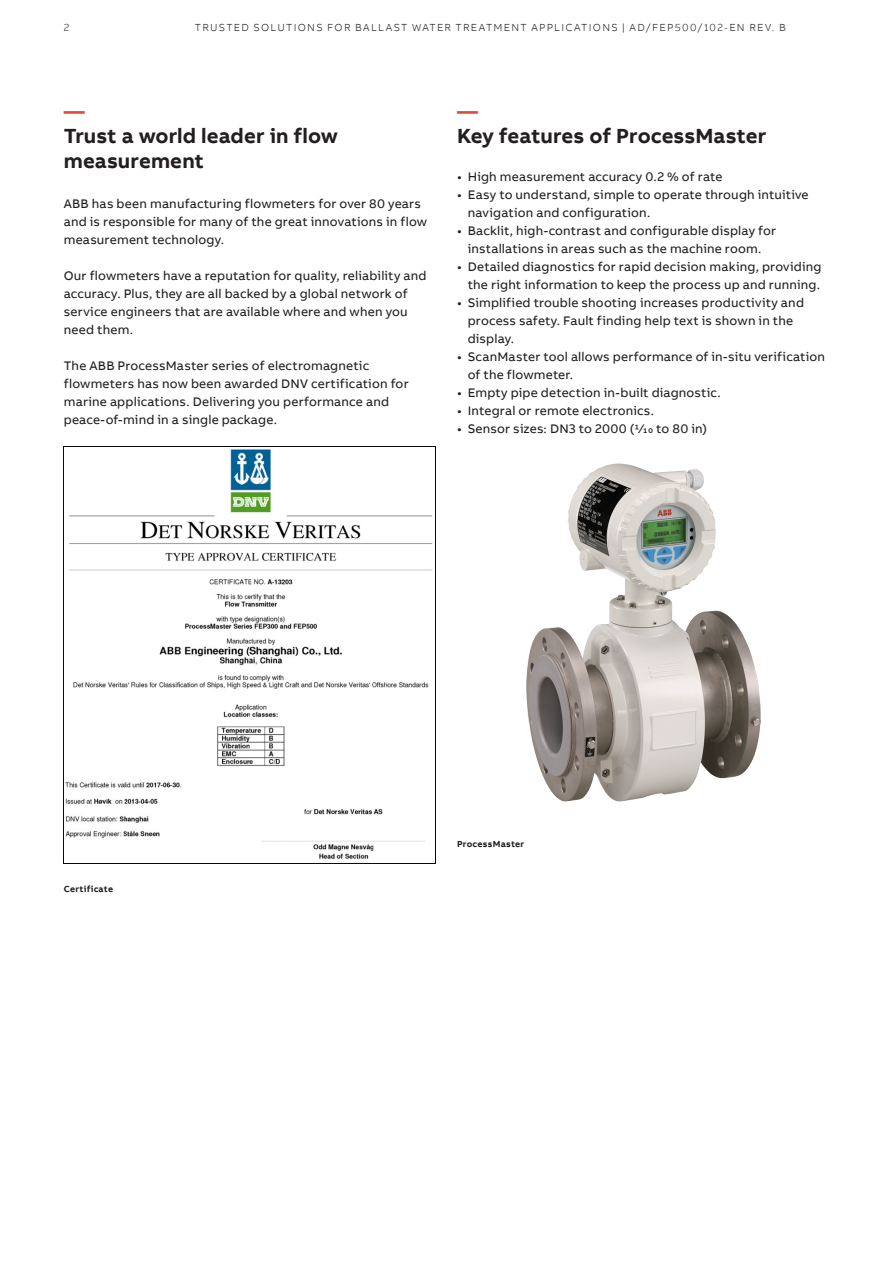
<style>
.page{position:relative;width:893px;height:1263px;background:#fff}
.page>*{position:absolute;margin:0;border:0;box-sizing:border-box;transform-origin:0 0}
.Heading_Lvl_1_Bold_1{font:700 21px/25.2px "AB Bvoice";color:#231f20}
.Body_text_8_5pt_12pt{font:12.75px/18px "AB Bvoice";letter-spacing:.015em;color:#231f20}
.t1{font:300 10.5px "AB Bvoice";letter-spacing:.12em;color:#231f20}
.Caption_Figure_6pt_8{font:700 9px "AB Bvoice";letter-spacing:.025em;color:#231f20}
.s1{color:#e4483c}
</style>
<div class="page">
<img style="left:64px;top:446px;width:372px;height:417px">
<img style="left:526px;top:463px;width:235px;height:339px">
<p class="t1" style="left:64px;top:22px;width:7px">2</p>
<p class="t1" style="left:195px;top:22px;width:592px">TRUSTED SOLUTIONS FOR BALLAST WATER TREATMENT APPLICATIONS | AD/FEP500/102-EN REV. B</p>
<p class="Heading_Lvl_1_Bold_1" style="left:64px;top:98px;width:276px"><span class="s1">—<br></span>Trust a world leader in flow measurement</p>
<p class="Body_text_8_5pt_12pt" style="left:64px;top:195px;width:365px">ABB has been manufacturing flowmeters for over 80 years and is responsible for many of the great innovations in flow</p>
<p class="Body_text_8_5pt_12pt" style="left:64px;top:231px;width:162px">measurement technology.</p>
<p class="Body_text_8_5pt_12pt" style="left:64px;top:267px;width:364px">Our flowmeters have a reputation for quality, reliability and accuracy. Plus, they are all backed by a global network of service engineers that are available where and when you need them.</p>
<p class="Body_text_8_5pt_12pt" style="left:64px;top:357px;width:346px">The ABB ProcessMaster series of electromagnetic flowmeters has now been awarded DNV certification for marine applications. Delivering you performance and peace‑of-mind in a single package.</p>
<p class="Heading_Lvl_1_Bold_1" style="left:457px;top:98px;width:311px"><span class="s1">—<br></span>Key features of ProcessMaster</p>
<p class="Body_text_8_5pt_12pt" style="left:457px;top:168px;width:267px">• High measurement accuracy 0.2 % of rate</p>
<p class="Body_text_8_5pt_12pt" style="left:468px;top:186px;width:342px;text-indent:-11px">• Easy to understand, simple to operate through intuitive navigation and configuration.</p>
<p class="Body_text_8_5pt_12pt" style="left:457px;top:222px;width:321px;text-align:center">• Backlit, high-contrast and configurable display for installations in areas such as the machine room.</p>
<p class="Body_text_8_5pt_12pt" style="left:457px;top:258px;width:366px;text-align:right">• Detailed diagnostics for rapid decision making, providing the right information to keep the process up and running.</p>
<p class="Body_text_8_5pt_12pt" style="left:468px;top:294px;width:338px;text-indent:-11px">• Simplified trouble shooting increases productivity and process safety. Fault finding help text is shown in the display.</p>
<p class="Body_text_8_5pt_12pt" style="left:468px;top:348px;width:359px;text-indent:-11px">• ScanMaster tool allows performance of in-situ verification of the flowmeter.</p>
<p class="Body_text_8_5pt_12pt" style="left:457px;top:384px;width:265px">• Empty pipe detection in-built diagnostic.</p>
<p class="Body_text_8_5pt_12pt" style="left:457px;top:402px;width:198px">• Integral or remote electronics.</p>
<p class="Body_text_8_5pt_12pt" style="left:457px;top:420px;width:251px">• Sensor sizes: DN3 to 2000 (1/10 to 80 in)</p>
<p class="Caption_Figure_6pt_8" style="left:64px;top:883px;width:51px">Certificate</p>
<p class="Caption_Figure_6pt_8" style="left:457px;top:838px;width:69px">ProcessMaster</p>
</div>
